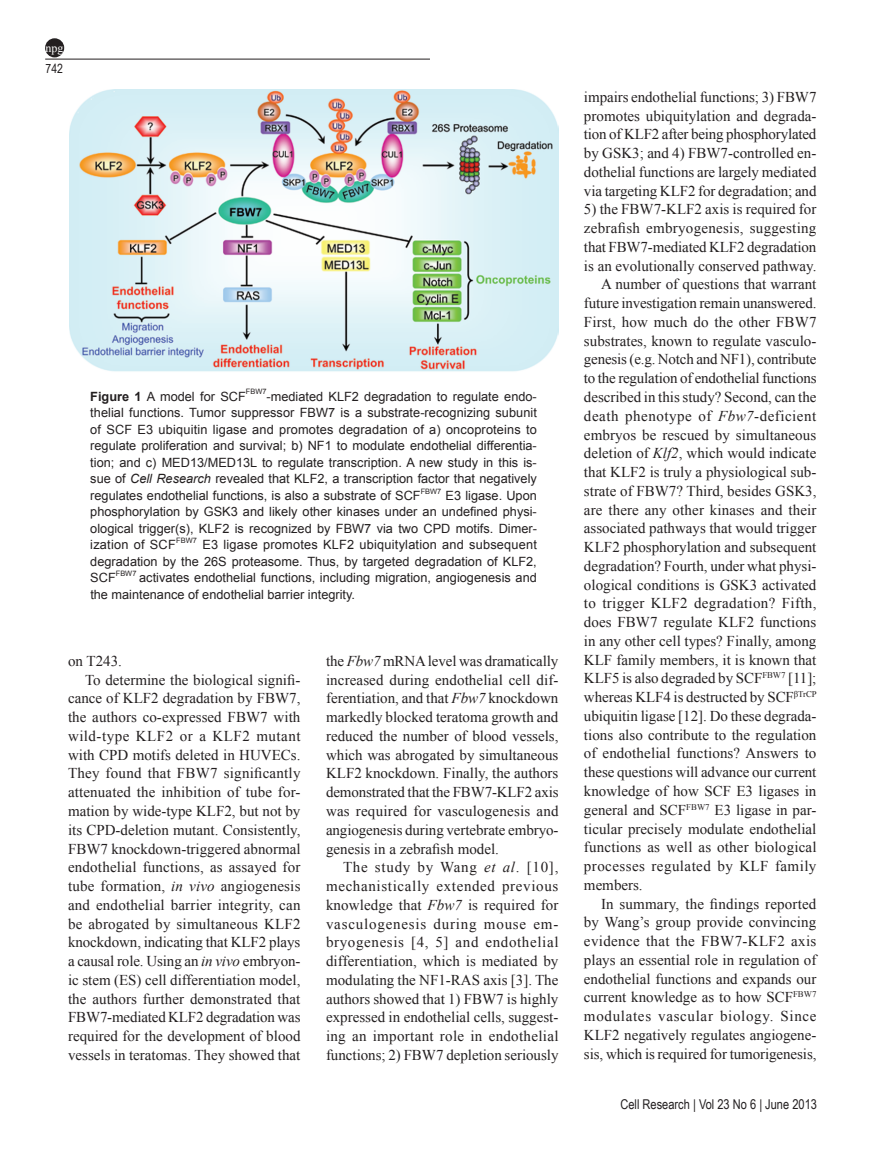
<style>
.page{position:relative;width:893px;height:1170px;background:#fff}
.page>*{position:absolute;margin:0;border:0;box-sizing:border-box;transform-origin:0 0}
.t1{font:15px/18.8px "Times New Roman PSMT2";color:#231f20;text-align:justify}
.t2{font:15px "Times New Roman";letter-spacing:.01em;color:#231f20}
.t3{font:15px "Times New Roman PSMT2";letter-spacing:.025em;color:#231f20}
.t4{font:15px "Times New Roman PSMT2";letter-spacing:.035em;color:#231f20}
.t5{font:15px "Times New Roman PSMT2";letter-spacing:.03em;color:#231f20}
.t6{font:13.5px "Arial Narrow";color:#231f20}
.t7{font:12.75px/16.5px "Arial MT2";color:#231f20;text-align:justify}
.t8{font:12.75px "Arial";color:#231f20}
.t9{font:12.75px "Arial Narrow";color:#231f20}
.t10{font:12px "Times New Roman PSMT2";color:#fff}
.t11{font:7.5px "Arial MT2";color:#231f20}
.s1{font-family:"Arial";font-weight:700}
.s2{font-family:"Arial";font-style:italic}
.s3{font-family:"Arial MT2"}
.s4{font-family:"Times New Roman PSMT2"}
.s5{font-family:"Times New Roman";font-style:italic}
</style>
<div class="page">
<hr style="left:45px;top:59px;width:385px;height:1px;background:#231f20">
<div style="left:46px;top:39px;width:17px;height:18px;background:#231f20;border-radius:50%"></div>
<div style="left:45px;top:38px;width:19px;height:19px;border:2px solid #231f20;border-radius:50%"></div>
<img style="left:69px;top:89px;width:489px;height:283px">
<p class="t10" style="left:46px;top:40px;width:19px">npg</p>
<p class="t9" style="left:46px;top:59px;width:19px">742</p>
<p class="t7" style="left:90px;top:388px;width:157px"><span class="s1">Figure 1</span> A model for SCF</p>
<p class="t11" style="left:246px;top:387px;width:22px">FBW7</p>
<p class="t7" style="left:90px;top:388px;width:448px;text-indent:176px">-mediated KLF2 degradation to regulate endo&shy;thelial functions. Tumor suppressor FBW7 is a substrate-recognizing subunit of SCF E3 ubiquitin ligase and promotes degradation of a) oncoproteins to regulate proliferation and survival; b) NF1 to modulate endothelial differentia&shy;tion; and c) MED13/MED13L to regulate transcription. A new study in this is&shy;sue of <span class="s2">Cell Research</span> revealed that KLF2, a transcription factor that negatively regulates endothelial functions, is also a substrate of SCF</p>
<p class="t11" style="left:421px;top:486px;width:22px">FBW7</p>
<p class="t7" style="left:446px;top:487px;width:93px">E3 ligase. Upon</p>
<p class="t8" style="left:90px;top:503px;width:448px">phosphorylation by GSK3 and likely other kinases under an undefined physi<span class="s3">-</span></p>
<p class="t7" style="left:90px;top:520px;width:448px">ological trigger(s), KLF2 is recognized by FBW7 via two CPD motifs. Dimer&shy;ization of SCF</p>
<p class="t11" style="left:176px;top:535px;width:23px">FBW7</p>
<p class="t7" style="left:90px;top:536px;width:448px;text-indent:112px">E3 ligase promotes KLF2 ubiquitylation and subsequent degradation by the 26S proteasome. Thus, by targeted degradation of KLF2, SCF</p>
<p class="t11" style="left:116px;top:568px;width:22px">FBW7</p>
<p class="t7" style="left:90px;top:569px;width:448px;text-indent:49px">activates endothelial functions, including migration, angiogenesis and the maintenance of endothelial barrier integrity.</p>
<p class="t1" style="left:68px;top:651px;width:55px">on T243.</p>
<p class="t2" style="left:85px;top:669px;width:217px">To determine the biological signifi<span class="s4">-</span></p>
<p class="t1" style="left:68px;top:688px;width:234px">cance of KLF2 degradation by FBW7, the authors co-expressed FBW7 with wild-type KLF2 or a KLF2 mutant with CPD motifs deleted in HUVECs.</p>
<p class="t2" style="left:68px;top:763px;width:234px">They found that FBW7 significantly</p>
<p class="t1" style="left:68px;top:782px;width:234px">attenuated the inhibition of tube for&shy;mation by wide-type KLF2, but not by its CPD-deletion mutant. Consistently, FBW7 knockdown-triggered abnormal endothelial functions, as assayed for tube formation, <span class="s5">in vivo</span> angiogenesis and endothelial barrier integrity, can be abrogated by simultaneous KLF2 knockdown, indicating that KLF2 plays a causal role. Using an <span class="s5">in vivo</span> embryon&shy;ic stem (ES) cell differentiation model, the authors further demonstrated that FBW7-mediated KLF2 degradation was required for the development of blood vessels in teratomas. They showed that</p>
<p class="t1" style="left:326px;top:651px;width:234px">the <span class="s5">Fbw7</span> mRNA level was dramatically increased during endothelial cell dif&shy;ferentiation, and that <span class="s5">Fbw7</span> knockdown markedly blocked teratoma growth and reduced the number of blood vessels, which was abrogated by simultaneous KLF2 knockdown. Finally, the authors demonstrated that the FBW7-KLF2 axis was required for vasculogenesis and angiogenesis during vertebrate embryo-</p>
<p class="t2" style="left:326px;top:838px;width:174px">genesis in a zebrafish model.</p>
<p class="t1" style="left:326px;top:857px;width:234px;text-indent:17px">The study by Wang <span class="s5">et al</span>. [10], mechanistically extended previous knowledge that <span class="s5">Fbw7</span> is required for vasculogenesis during mouse em&shy;bryogenesis [4, 5] and endothelial differentiation, which is mediated by modulating the NF1-RAS axis [3]. The authors showed that 1) FBW7 is highly expressed in endothelial cells, suggest&shy;ing an important role in endothelial functions; 2) FBW7 depletion seriously</p>
<p class="t1" style="left:584px;top:87px;width:234px">impairs endothelial functions; 3) FBW7 promotes ubiquitylation and degrada&shy;tion of KLF2 after being phosphorylated by GSK3; and 4) FBW7-controlled en&shy;dothelial functions are largely mediated via targeting KLF2 for degradation; and</p>
<p class="t1" style="left:584px;top:200px;width:234px">5) the FBW7-KLF2 axis is required for</p>
<p class="t2" style="left:584px;top:218px;width:234px">zebrafish embryogenesis, suggesting</p>
<p class="t1" style="left:584px;top:237px;width:234px">that FBW7-mediated KLF2 degradation</p>
<p class="t1" style="left:584px;top:256px;width:234px">is an evolutionally conserved pathway.</p>
<p class="t1" style="left:601px;top:275px;width:217px">A number of questions that warrant</p>
<p class="t1" style="left:584px;top:293px;width:234px">future investigation remain unanswered.</p>
<p class="t1" style="left:584px;top:312px;width:234px">First, how much do the other FBW7</p>
<p class="t1" style="left:584px;top:331px;width:234px">substrates, known to regulate vasculo-</p>
<p class="t1" style="left:584px;top:350px;width:234px">genesis (e.g. Notch and NF1), contribute</p>
<p class="t1" style="left:584px;top:368px;width:234px">to the regulation of endothelial functions</p>
<p class="t1" style="left:584px;top:387px;width:234px">described in this study? Second, can the</p>
<p class="t4" style="left:584px;top:405px;width:234px">death phenotype of <span class="s5">Fbw7</span>-deficient</p>
<p class="t1" style="left:584px;top:425px;width:234px">embryos be rescued by simultaneous</p>
<p class="t1" style="left:584px;top:443px;width:234px">deletion of <span class="s5">Klf2</span>, which would indicate</p>
<p class="t1" style="left:584px;top:462px;width:234px">that KLF2 is truly a physiological sub-</p>
<p class="t1" style="left:584px;top:481px;width:234px">strate of FBW7? Third, besides GSK3,</p>
<p class="t1" style="left:584px;top:500px;width:234px">are there any other kinases and their</p>
<p class="t1" style="left:584px;top:518px;width:234px">associated pathways that would trigger</p>
<p class="t1" style="left:584px;top:537px;width:234px">KLF2 phosphorylation and subsequent</p>
<p class="t1" style="left:584px;top:556px;width:234px">degradation? Fourth, under what physi-</p>
<p class="t1" style="left:584px;top:575px;width:234px">ological conditions is GSK3 activated</p>
<p class="t3" style="left:584px;top:593px;width:234px">to trigger KLF2 degradation? Fifth,</p>
<p class="t1" style="left:584px;top:612px;width:234px">does FBW7 regulate KLF2 functions</p>
<p class="t1" style="left:584px;top:631px;width:234px">in any other cell types? Finally, among</p>
<p class="t1" style="left:584px;top:650px;width:234px">KLF family members, it is known that</p>
<p class="t1" style="left:584px;top:668px;width:234px">KLF5 is also degraded by SCF<sup>FBW7</sup> [11];</p>
<p class="t1" style="left:584px;top:687px;width:234px">whereas KLF4 is destructed by SCF<sup>βTrCP</sup></p>
<p class="t1" style="left:584px;top:706px;width:234px">ubiquitin ligase [12]. Do these degrada-</p>
<p class="t1" style="left:584px;top:725px;width:234px">tions also contribute to the regulation</p>
<p class="t1" style="left:584px;top:743px;width:234px">of endothelial functions? Answers to</p>
<p class="t1" style="left:584px;top:762px;width:234px">these questions will advance our current</p>
<p class="t1" style="left:584px;top:781px;width:234px">knowledge of how SCF E3 ligases in</p>
<p class="t1" style="left:584px;top:800px;width:234px">general and SCF<sup>FBW7</sup> E3 ligase in par-</p>
<p class="t1" style="left:584px;top:818px;width:234px">ticular precisely modulate endothelial</p>
<p class="t1" style="left:584px;top:837px;width:234px">functions as well as other biological</p>
<p class="t5" style="left:584px;top:855px;width:234px">processes regulated by KLF family</p>
<p class="t1" style="left:584px;top:875px;width:60px">members.</p>
<p class="t2" style="left:601px;top:893px;width:217px">In summary, the findings reported</p>
<p class="t1" style="left:584px;top:912px;width:234px">by Wang’s group provide convincing evidence that the FBW7-KLF2 axis plays an essential role in regulation of endothelial functions and expands our current knowledge as to how SCF<sup>FBW7 </sup>modulates vascular biology. Since KLF2 negatively regulates angiogene&shy;sis, which is required for tumorigenesis,</p>
<p class="t6" style="left:620px;top:1094px;width:198px">Cell Research | Vol 23 No 6 | June 2013</p>
</div>
